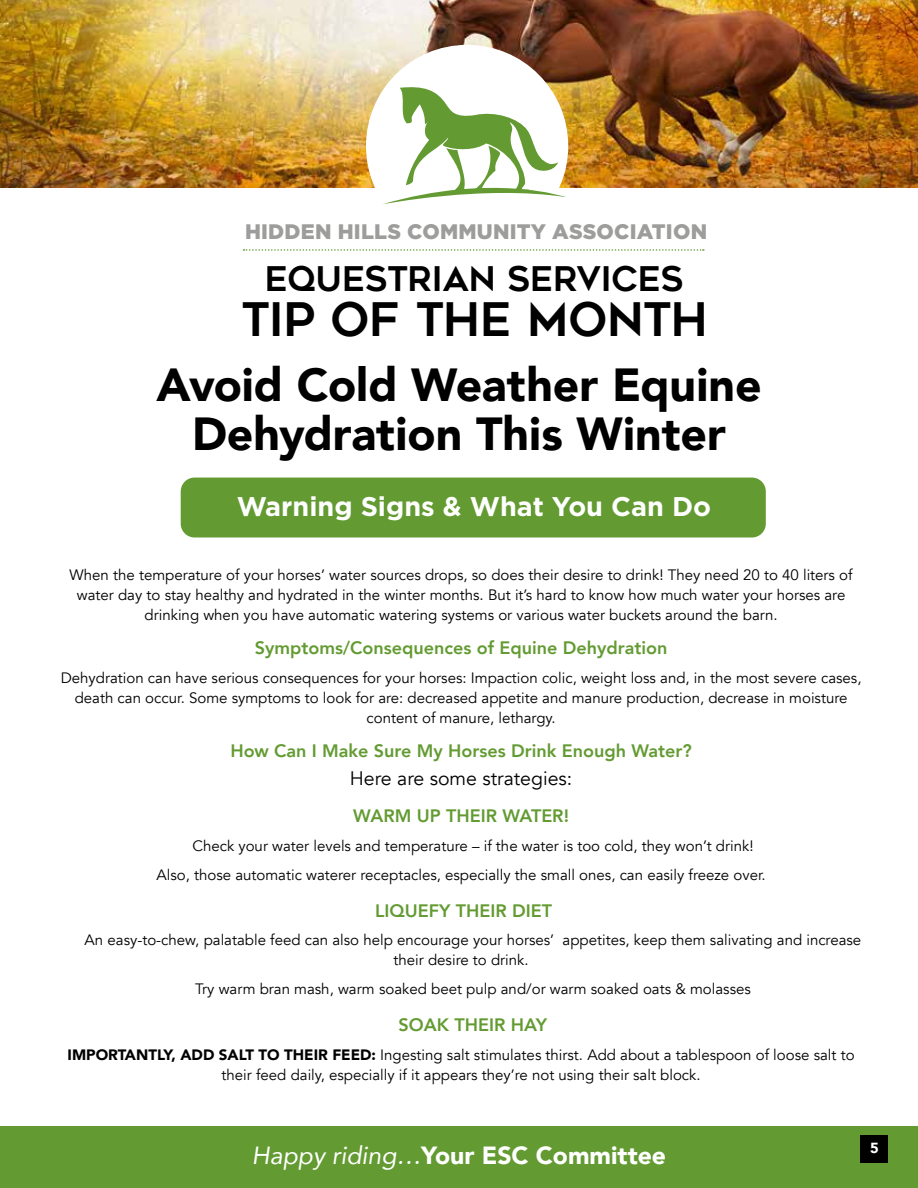
<style>
.page{position:relative;width:918px;height:1188px;background:#fff}
.page>*{position:absolute;margin:0;border:0;box-sizing:border-box;transform-origin:0 0}
.t1{font:900 46.35px/48.3px "Avenir";color:#000;text-align:center}
.t2{font:46.05px "Geometos";letter-spacing:-.01em;color:#000}
.t3{font:33.9px "Geometos";letter-spacing:-.01em;color:#000}
.t4{font:700 27px "Gotham HTF";color:#fff}
.t5{font:900 24.75px "Avenir";color:#fff}
.t6{font:900 21px "Gotham HTF";letter-spacing:.01em;color:#9d9d9c}
.t7{font:19.5px "Avenir";color:#000}
.t8{font:800 18px "Avenir";color:#639b32}
.t9{font:15px/20.1px "Avenir";color:#000;text-align:center}
.t10{font:900 14.7px "Avenir";color:#fff}
.s1{font-weight:900}
.s2{font-weight:400;font-style:italic}
</style>
<div class="page">
<img style="left:0;top:0;width:918px;height:187px">
<div style="left:366px;top:45px;width:202px;height:202px;background:#fff;border-radius:50%"></div>
<svg style="left:382px;top:85px;width:184px;height:119px"></svg>
<div style="left:181px;top:478px;width:585px;height:59px;background:#639b32;border-radius:14px"></div>
<svg style="left:244px;top:249px;width:460px;height:2px"></svg>
<div style="left:0;top:1126px;width:918px;height:62px;background:#639b32"></div>
<div style="left:861px;top:1135px;width:27px;height:27px;background:#000"></div>
<h3 class="t6" style="left:245px;top:220px;width:464px">HIDDEN HILLS COMMUNITY ASSOCIATION</h3>
<h3 class="t3" style="left:265px;top:259px;width:420px">EQUESTRIAN SERVICES</h3>
<h2 class="t2" style="left:241px;top:293px;width:468px">TIP OF THE MONTH</h2>
<h1 class="t1" style="left:156px;top:360px;width:607px">Avoid Cold Weather Equine<br>Dehydration This Winter</h1>
<h3 class="t4" style="left:237px;top:491px;width:476px">Warning Signs &amp; What You Can Do</h3>
<p class="t9" style="left:70px;top:565px;width:784px">When the temperature of your horses’ water sources drops, so does their desire to drink! They need 20 to 40 liters of water day to stay healthy and hydrated in the winter months. But it’s hard to know how much water your horses are drinking when you have automatic watering systems or various water buckets around the barn.</p>
<p class="t8" style="left:255px;top:634px;width:414px">Symptoms/Consequences of Equine Dehydration</p>
<p class="t9" style="left:61px;top:668px;width:802px">Dehydration can have serious consequences for your horses: Impaction colic, weight loss and, in the most severe cases, death can occur. Some symptoms to look for are: decreased appetite and manure production, decrease in moisture content of manure, lethargy.</p>
<p class="t8" style="left:230px;top:737px;width:463px">How Can I Make Sure My Horses Drink Enough Water?</p>
<h3 class="t7" style="left:350px;top:767px;width:224px">Here are some strategies:</h3>
<p class="t8" style="left:353px;top:802px;width:217px">WARM UP THEIR WATER!</p>
<p class="t9" style="left:156px;top:832px;width:611px;line-height:28.5px;text-align:left;text-indent:36px">Check your water levels and temperature – if the water is too cold, they won’t drink!<br>Also, those automatic waterer receptacles, especially the small ones, can easily freeze over.</p>
<p class="t8" style="left:375px;top:896px;width:179px">LIQUEFY THEIR DIET</p>
<p class="t9" style="left:394px;top:930px;width:469px;text-align:left;text-indent:-309px">An easy-to-chew, palatable feed can also help encourage your horses’ appetites, keep them salivating and increase their desire to drink.</p>
<p class="t9" style="left:195px;top:979px;width:557px">Try warm bran mash, warm soaked beet pulp and/or warm soaked oats &amp; molasses</p>
<p class="t8" style="left:399px;top:1011px;width:150px">SOAK THEIR HAY</p>
<p class="t9" style="left:68px;top:1045px;width:789px"><span class="s1">IMPORTANTLY, ADD SALT TO THEIR FEED:</span> Ingesting salt stimulates thirst. Add about a tablespoon of loose salt to their feed daily, especially if it appears they’re not using their salt block.</p>
<h3 class="t5" style="left:252px;top:1134px;width:416px"><span class="s2">Happy riding…</span>Your ESC Committee</h3>
<p class="t10" style="left:870px;top:1136px;width:10px">5</p>
</div>
